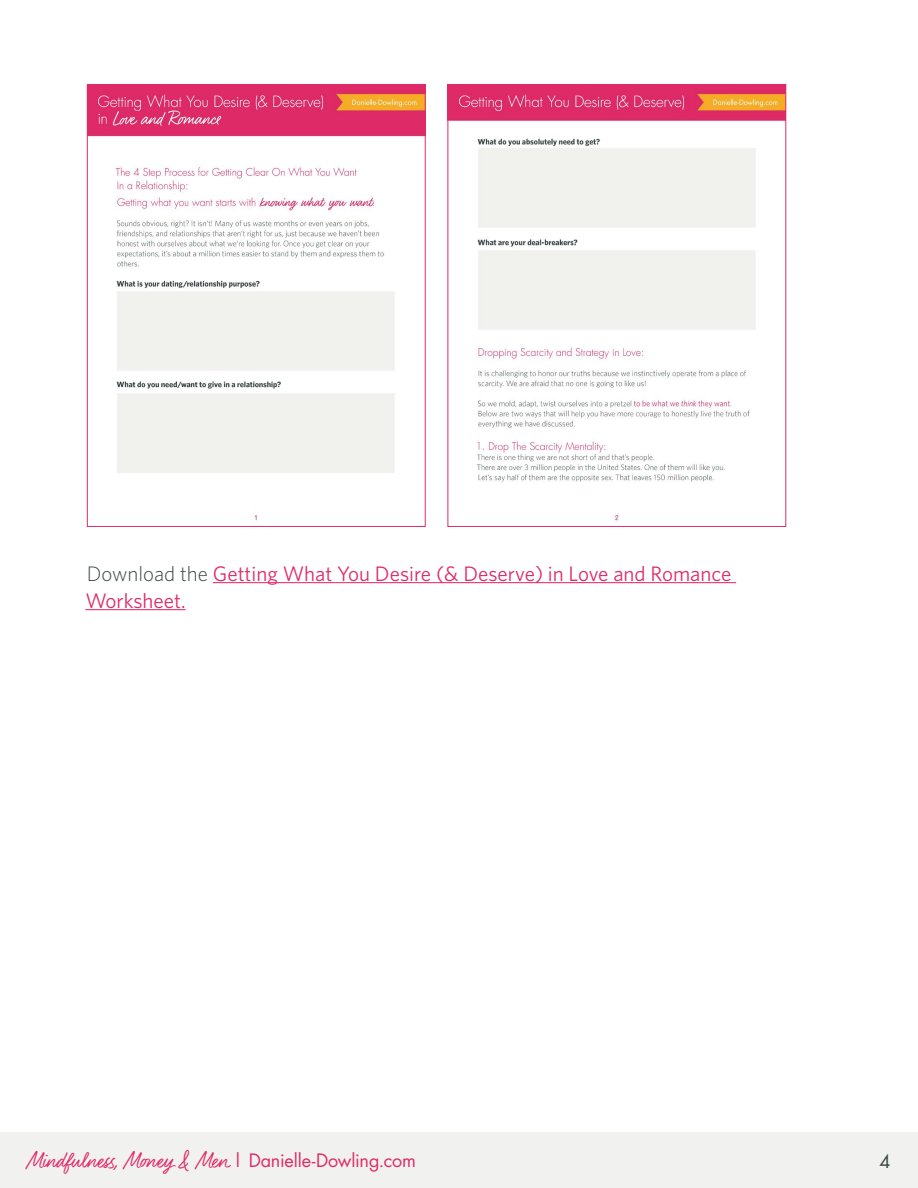
<style>
.page{position:relative;width:918px;height:1188px;background:#fff}
.page>*{position:absolute;margin:0;border:0;box-sizing:border-box;transform-origin:0 0}
.t1{font:25.5px "Felt That";letter-spacing:.005em;color:#de2b69}
.t2{font:21px/27px "Whitney";color:#de2b69}
.t3{font:18px "Futura";color:#3b4646}
.s1{font-weight:300;color:#3b4646}
.s2{font-family:"Futura";font-size:18px}
</style>
<div class="page">
<div style="left:0;top:1132px;width:918px;height:56px;background:#f1f1f0"></div>
<hr style="left:213px;top:582px;width:523px;height:1px;background:#de2b69">
<hr style="left:85px;top:609px;width:101px;height:1px;background:#de2b69">
<img style="left:89px;top:86px;width:335px;height:436px">
<div style="left:87px;top:84px;width:339px;height:443px;border:1px solid #de2b69"></div>
<img style="left:450px;top:86px;width:334px;height:437px">
<div style="left:448px;top:84px;width:338px;height:443px;border:1px solid #de2b69"></div>
<p class="t2" style="left:85px;top:559px;width:648px"><span class="s1">Download the</span> Getting What You Desire (&amp; Deserve) in Love and Romance<br>Worksheet.</p>
<p class="t1" style="left:27px;top:1144px;width:391px">Mindfulness, Money &amp; Men <span class="s2">| Danielle-Dowling.com</span></p>
<p class="t3" style="left:879px;top:1149px;width:13px">4</p>
</div>
